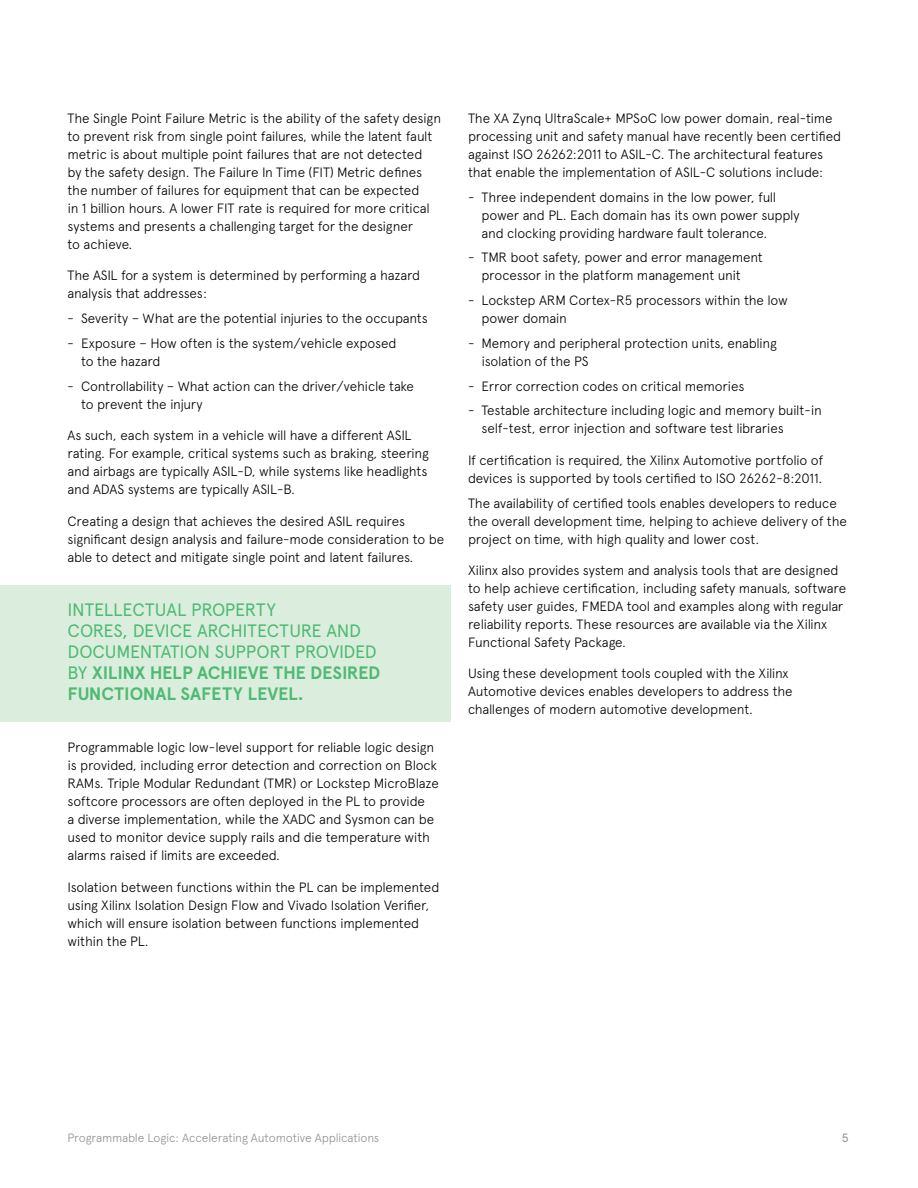
<style>
.page{position:relative;width:918px;height:1188px;background:#fff}
.page>*{position:absolute;margin:0;border:0;box-sizing:border-box;transform-origin:0 0}
.t1{font:18px/21px "Apercu Avnet";letter-spacing:-.015em;color:#4fba74}
.t2{font:300 13.5px/18px "Apercu Avnet";letter-spacing:-.015em;color:#000}
.t3{font:300 12px "Apercu Avnet";letter-spacing:-.01em;color:#919091}
.t4{font:12px "Apercu Avnet Mono";color:#919091}
.s1{font-weight:700}
</style>
<div class="page">
<div style="left:0;top:586px;width:450px;height:136px;background:#dbeede"></div>
<p class="t2" style="left:68px;top:108px;width:375px">The Single Point Failure Metric is the ability of the safety design to prevent risk from single point failures, while the latent fault metric is about multiple point failures that are not detected<br>by the safety design. The Failure In Time (FIT) Metric defines the number of failures for equipment that can be expected<br>in 1 billion hours. A lower FIT rate is required for more critical systems and presents a challenging target for the designer<br>to achieve.</p>
<p class="t2" style="left:68px;top:265px;width:354px">The ASIL for a system is determined by performing a hazard analysis that addresses:</p>
<p class="t2" style="left:68px;top:308px;width:362px">- Severity – What are the potential injuries to the occupants</p>
<p class="t2" style="left:81px;top:333px;width:317px;text-indent:-14px">- Exposure – How often is the system/vehicle exposed to the hazard</p>
<p class="t2" style="left:81px;top:376px;width:335px;text-indent:-14px">- Controllability – What action can the driver/vehicle take to prevent the injury</p>
<p class="t2" style="left:68px;top:425px;width:363px">As such, each system in a vehicle will have a different ASIL rating. For example, critical systems such as braking, steering and airbags are typically ASIL-D, while systems like headlights and ADAS systems are typically ASIL-B.</p>
<p class="t2" style="left:68px;top:511px;width:378px">Creating a design that achieves the desired ASIL requires significant design analysis and failure-mode consideration to be able to detect and mitigate single point and latent failures.</p>
<h1 class="t1" style="left:68px;top:598px;width:315px">INTELLECTUAL PROPERTY<br>CORES, DEVICE ARCHITECTURE AND<br>DOCUMENTATION SUPPORT PROVIDED<br>BY <span class="s1">XILINX HELP ACHIEVE THE DESIRED<br>FUNCTIONAL SAFETY LEVEL.</span></h1>
<p class="t2" style="left:68px;top:737px;width:373px">Programmable logic low-level support for reliable logic design is provided, including error detection and correction on Block RAMs. Triple Modular Redundant (TMR) or Lockstep MicroBlaze softcore processors are often deployed in the PL to provide<br>a diverse implementation, while the XADC and Sysmon can be used to monitor device supply rails and die temperature with alarms raised if limits are exceeded.</p>
<p class="t2" style="left:68px;top:877px;width:373px">Isolation between functions within the PL can be implemented using Xilinx Isolation Design Flow and Vivado Isolation Verifier, which will ensure isolation between functions implemented within the PL.</p>
<p class="t2" style="left:468px;top:108px;width:375px">The XA Zynq UltraScale+ MPSoC low power domain, real-time processing unit and safety manual have recently been certified against ISO 26262:2011 to ASIL-C. The architectural features that enable the implementation of ASIL-C solutions include:</p>
<p class="t2" style="left:482px;top:187px;width:320px;text-indent:-14px">- Three independent domains in the low power, full power and PL. Each domain has its own power supply and clocking providing hardware fault tolerance.</p>
<p class="t2" style="left:482px;top:247px;width:283px;text-indent:-14px">- TMR boot safety, power and error management processor in the platform management unit</p>
<p class="t2" style="left:482px;top:290px;width:308px;text-indent:-14px">- Lockstep ARM Cortex-R5 processors within the low power domain</p>
<p class="t2" style="left:482px;top:333px;width:297px;text-indent:-14px">- Memory and peripheral protection units, enabling isolation of the PS</p>
<p class="t2" style="left:468px;top:376px;width:278px">- Error correction codes on critical memories</p>
<p class="t2" style="left:482px;top:400px;width:342px;text-indent:-14px">- Testable architecture including logic and memory built-in self-test, error injection and software test libraries</p>
<p class="t2" style="left:468px;top:450px;width:357px">If certification is required, the Xilinx Automotive portfolio of devices is supported by tools certified to ISO 26262-8:2011.</p>
<p class="t2" style="left:468px;top:493px;width:380px">The availability of certified tools enables developers to reduce the overall development time, helping to achieve delivery of the project on time, with high quality and lower cost.</p>
<p class="t2" style="left:468px;top:560px;width:380px">Xilinx also provides system and analysis tools that are designed to help achieve certification, including safety manuals, software safety user guides, FMEDA tool and examples along with regular reliability reports. These resources are available via the Xilinx Functional Safety Package.</p>
<p class="t2" style="left:468px;top:664px;width:326px">Using these development tools coupled with the Xilinx<br>Automotive devices enables developers to address the challenges of modern automotive development.</p>
<p class="t3" style="left:68px;top:1128px;width:313px">Programmable Logic: Accelerating Automotive Applications</p>
<p class="t4" style="left:842px;top:1128px;width:9px">5</p>
</div>
